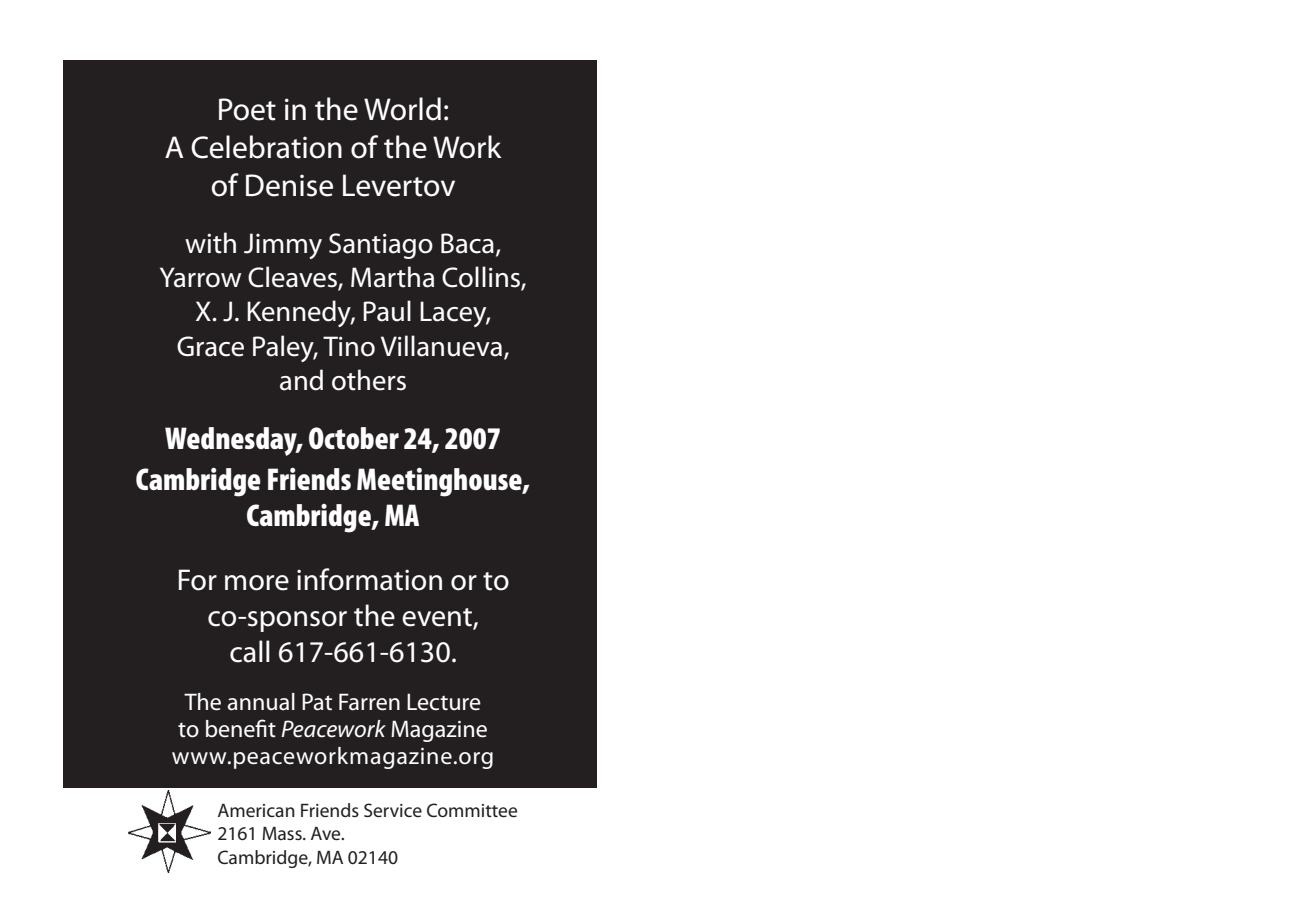
<style>
.page{position:relative;width:1296px;height:918px;background:#fff}
.page>*{position:absolute;margin:0;border:0;box-sizing:border-box;transform-origin:0 0}
.t1{font:900 condensed 31.5px/41.4px "Myriad Pro";color:#fff;text-align:center}
.t2{font:31.5px/37.8px "Myriad Pro";color:#fff;text-align:center}
.t3{font:30px/36px "Myriad Pro";color:#fff;text-align:center}
.t4{font:28.5px/34.2px "Myriad Pro";color:#fff;text-align:center}
.t5{font:24px/27px "Myriad Pro";color:#fff;text-align:center}
.t6{font:19.5px/23.4px "Myriad Pro";color:#231f20}
.s1{font-style:italic}
</style>
<div class="page">
<div style="left:63px;top:60px;width:534px;height:727px;background:#231f20"></div>
<img style="left:128px;top:791px;width:83px;height:81px">
<p class="t2" style="left:165px;top:91px;width:338px">Poet in the World:<br>A Celebration of the Work of Denise Levertov</p>
<p class="t4" style="left:160px;top:227px;width:369px">with Jimmy Santiago Baca,<br>Yarrow Cleaves, Martha Collins,<br>X. J. Kennedy, Paul Lacey,<br>Grace Paley, Tino Villanueva, and others</p>
<p class="t1" style="left:136px;top:416px;width:396px">Wednesday, October 24, 2007<br>Cambridge Friends Meetinghouse,</p>
<p class="t1" style="left:246px;top:494px;width:175px">Cambridge, MA</p>
<p class="t3" style="left:177px;top:563px;width:334px">For more information or to co-sponsor the event,<br>call 617-661-6130.</p>
<p class="t5" style="left:172px;top:689px;width:324px">The annual Pat Farren Lecture to benefit <span class="s1">Peacework</span> Magazine www.peaceworkmagazine.org</p>
<p class="t6" style="left:217px;top:799px;width:302px">American Friends Service Committee<br>2161 Mass. Ave.<br>Cambridge, MA 02140</p>
</div>
